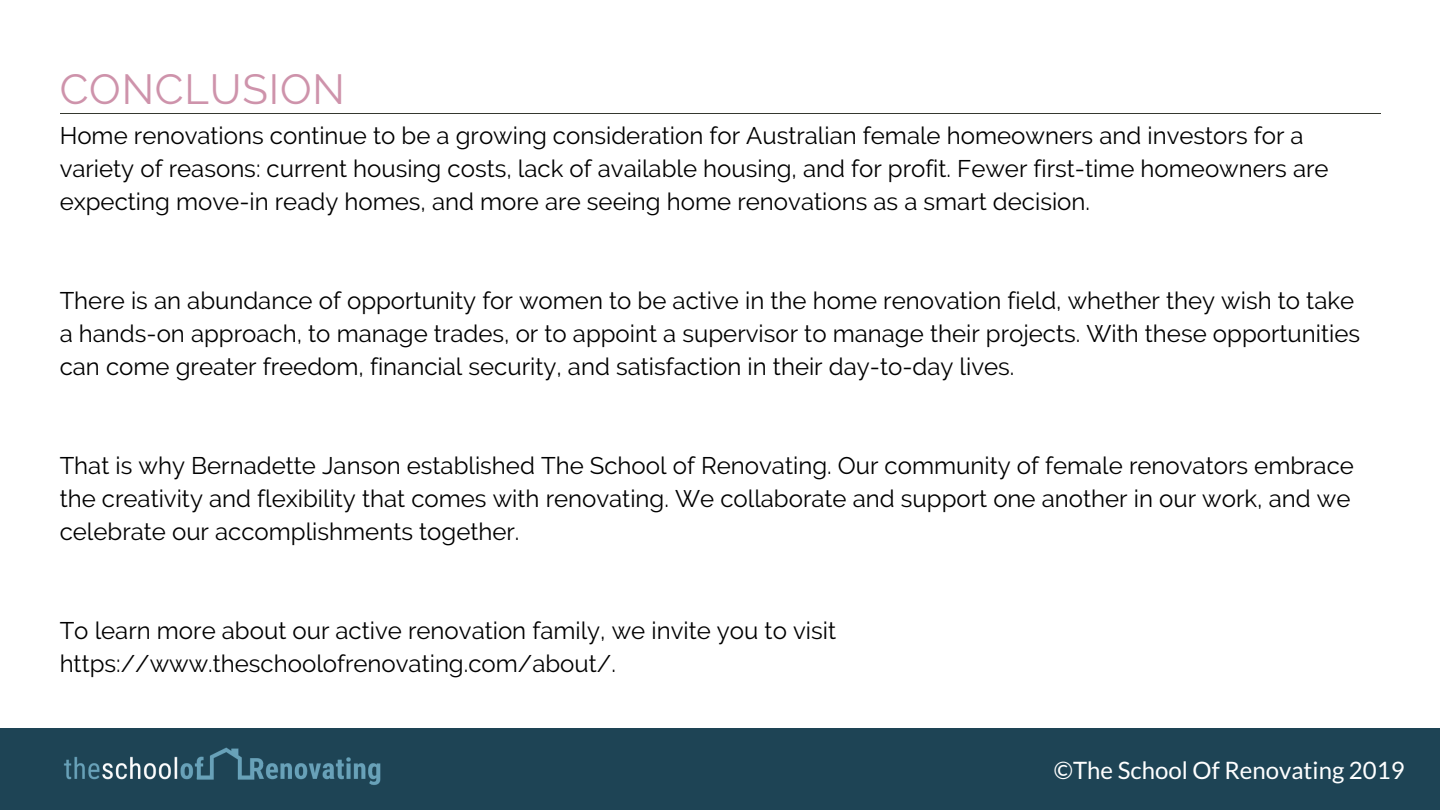
<style>
.page{position:relative;width:1440px;height:810px;background:#fff}
.page>*{position:absolute;margin:0;border:0;box-sizing:border-box;transform-origin:0 0}
.t1{font:42px "Raleway";letter-spacing:.02em;color:#ce93ab}
.t2{font:24px/33px "Raleway";color:#000}
.t3{font:24px "Lato";color:#fff}
</style>
<div class="page">
<hr style="left:60px;top:113px;width:1320px;height:1px;background:#35382f">
<div style="left:0;top:728px;width:1440px;height:82px;background:#1e4455"></div>
<img style="left:64px;top:747px;width:317px;height:38px">
<h1 class="t1" style="left:60px;top:64px;width:287px">CONCLUSION</h1>
<p class="t2" style="left:60px;top:119px;width:1271px">Home renovations continue to be a growing consideration for Australian female homeowners and investors for a variety of reasons: current housing costs, lack of available housing, and for profit. Fewer first-time homeowners are expecting move-in ready homes, and more are seeing home renovations as a smart decision.</p>
<p class="t2" style="left:60px;top:284px;width:1302px">There is an abundance of opportunity for women to be active in the home renovation field, whether they wish to take a hands-on approach, to manage trades, or to appoint a supervisor to manage their projects. With these opportunities can come greater freedom, financial security, and satisfaction in their day-to-day lives.</p>
<p class="t2" style="left:60px;top:449px;width:1296px">That is why Bernadette Janson established The School of Renovating. Our community of female renovators embrace the creativity and flexibility that comes with renovating. We collaborate and support one another in our work, and we celebrate our accomplishments together.</p>
<p class="t2" style="left:60px;top:614px;width:778px">To learn more about our active renovation family, we invite you to visit https://www.theschoolofrenovating.com/about/.</p>
<p class="t3" style="left:1054px;top:755px;width:352px">©The School Of Renovating 2019</p>
</div>
